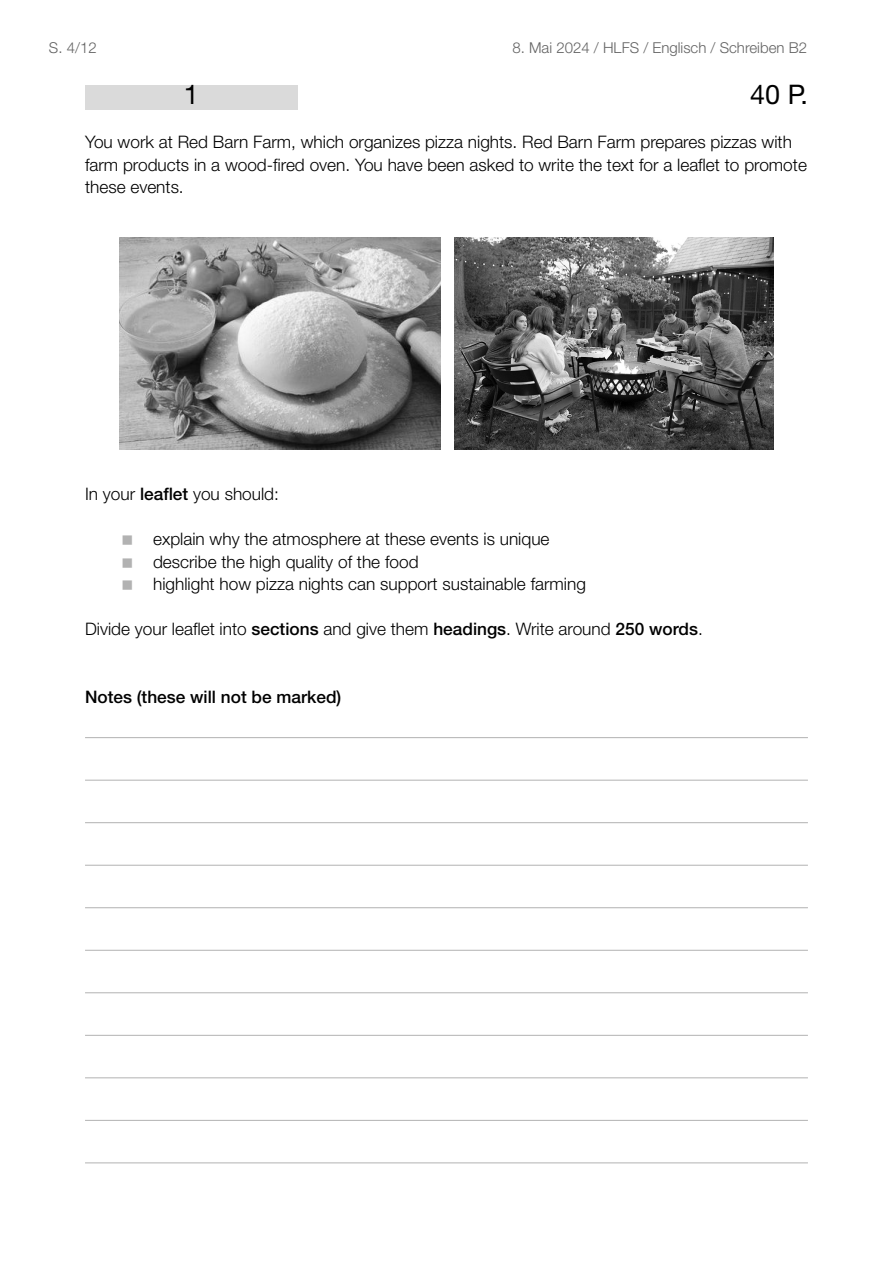
<style>
.page{position:relative;width:893px;height:1263px;background:#fff}
.page>*{position:absolute;margin:0;border:0;box-sizing:border-box;transform-origin:0 0}
.t1{font:27px "Helvetica Neue LT Pro";color:#000}
.t2{font:300 17.25px/22.5px "Helvetica Neue LT Pro";color:#000}
.t3{font:500 17.25px "Helvetica Neue LT Pro";color:#000}
.t4{font:300 15px "Helvetica Neue LT Std";color:#636363}
.s1{font-weight:500}
</style>
<div class="page">
<div style="left:85px;top:85px;width:213px;height:24px;background:#dadada"></div>
<hr style="left:85px;top:737px;width:723px;height:1px;background:#b2b2b2">
<hr style="left:85px;top:780px;width:723px;height:1px;background:#b2b2b2">
<hr style="left:85px;top:822px;width:723px;height:1px;background:#b2b2b2">
<hr style="left:85px;top:865px;width:723px;height:1px;background:#b2b2b2">
<hr style="left:85px;top:907px;width:723px;height:1px;background:#b2b2b2">
<hr style="left:85px;top:950px;width:723px;height:1px;background:#b2b2b2">
<hr style="left:85px;top:992px;width:723px;height:1px;background:#b2b2b2">
<hr style="left:85px;top:1035px;width:723px;height:1px;background:#b2b2b2">
<hr style="left:85px;top:1077px;width:723px;height:1px;background:#b2b2b2">
<hr style="left:85px;top:1120px;width:723px;height:1px;background:#b2b2b2">
<hr style="left:85px;top:1162px;width:723px;height:1px;background:#b2b2b2">
<img style="left:119px;top:237px;width:321px;height:213px">
<img style="left:455px;top:237px;width:319px;height:213px">
<p class="t4" style="left:49px;top:39px;width:49px">S. 4/12</p>
<p class="t4" style="left:512px;top:39px;width:296px">8. Mai 2024 / HLFS / Englisch / Schreiben B2</p>
<h1 class="t1" style="left:184px;top:78px;width:17px">1</h1>
<h1 class="t1" style="left:750px;top:78px;width:59px">40 P.</h1>
<p class="t2" style="left:85px;top:130px;width:723px">You work at Red Barn Farm, which organizes pizza nights. Red Barn Farm prepares pizzas with farm products in a wood-fired oven. You have been asked to write the text for a leaflet to promote these events.</p>
<p class="t2" style="left:85px;top:482px;width:195px">In your <span class="s1">leaflet</span> you should:</p>
<p class="t2" style="left:153px;top:527px;width:434px">explain why the atmosphere at these events is unique describe the high quality of the food<br>highlight how pizza nights can support sustainable farming</p>
<p class="t2" style="left:85px;top:617px;width:619px">Divide your leaflet into <span class="s1">sections</span> and give them <span class="s1">headings</span>. Write around <span class="s1">250 words</span>.</p>
<p class="t3" style="left:85px;top:686px;width:258px">Notes (these will not be marked)</p>
</div>
